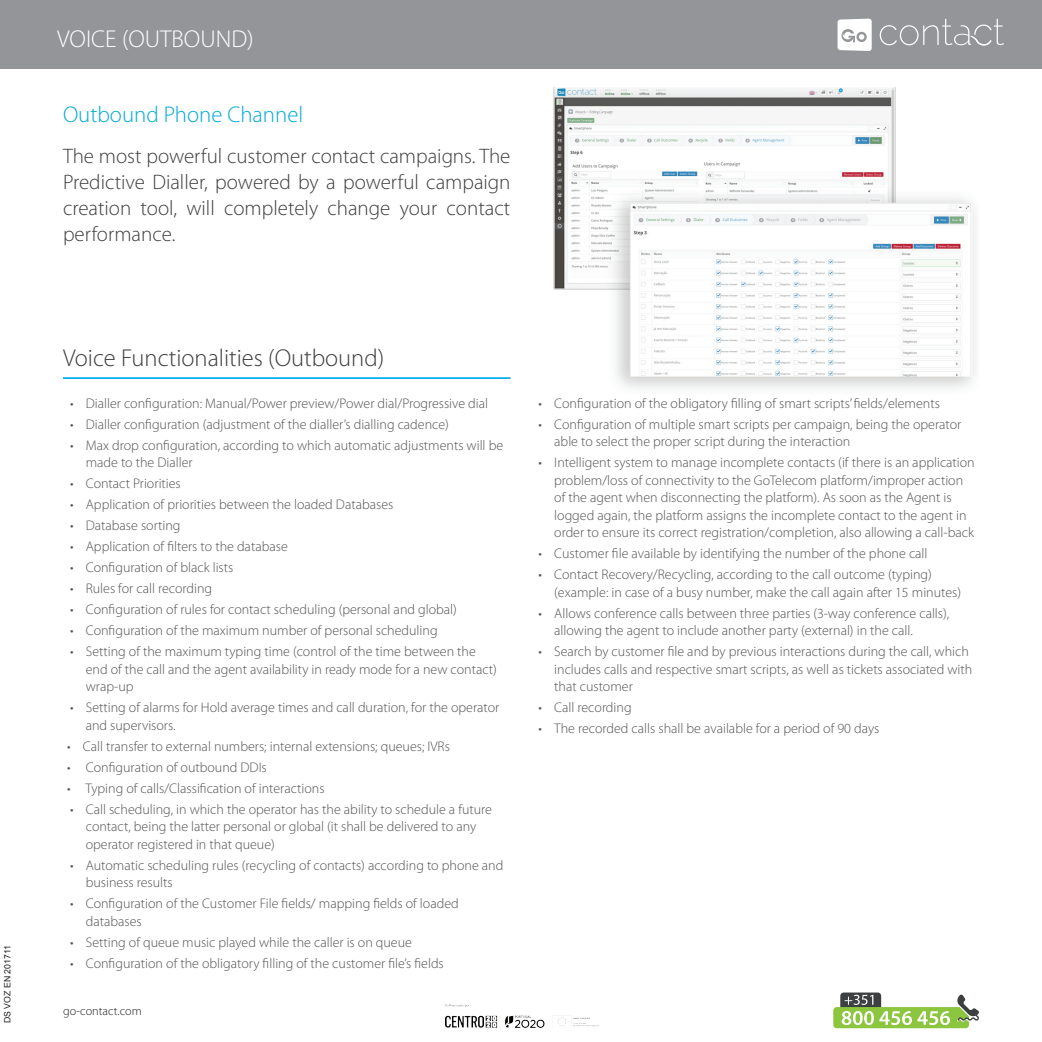
<style>
.page{position:relative;width:1042px;height:1042px;background:#fff}
.page>*{position:absolute;margin:0;border:0;box-sizing:border-box;transform-origin:0 0}
.t1{font:300 24.5px "Myriad Pro";color:#3e3e3f}
.t2{font:300 24.5px "Myriad Pro";color:#fff}
.t3{font:300 22.75px "Myriad Pro";color:#00a9d8}
.t4{font:300 21px/26.2px "Myriad Pro";color:#3e3e3f;text-align:justify}
.t5{font:300 14px/17.5px "Myriad Pro";color:#525253}
.t6{font:300 12.25px "Myriad Pro";color:#231f20}
.t7{font:8.75px "Arial";color:#231f20}
</style>
<div class="page">
<img style="left:445px;top:1005px;width:153px;height:23px">
<div style="left:840px;top:992px;width:41px;height:17px;background:#3c4040;border-radius:3px"></div>
<svg style="left:833px;top:994px;width:146px;height:34px"></svg>
<img style="left:553px;top:87px;width:423px;height:301px">
<hr style="left:63px;top:377px;width:447px;height:2px;background:#00aeef">
<div style="left:0;top:0;width:1042px;height:69px;background:#939598"></div>
<svg style="left:837px;top:19px;width:34px;height:32px"></svg>
<svg style="left:880px;top:19px;width:124px;height:26px"></svg>
<p class="t7" style="left:2px;top:1023px;width:80px;rotate:-90deg">DS VOZ EN 201711</p>
<h1 class="t2" style="left:57px;top:25px;width:198px">VOICE (OUTBOUND)</h1>
<h2 class="t3" style="left:63px;top:102px;width:242px">Outbound Phone Channel</h2>
<h3 class="t4" style="left:63px;top:143px;width:449px">The most powerful customer contact campaigns. The Predictive Dialler, powered by a powerful campaign creation tool, will completely change your contact performance.</h3>
<h1 class="t1" style="left:63px;top:344px;width:323px">Voice Functionalities (Outbound)</h1>
<p class="t5" style="left:70px;top:394px;width:420px">• Dialler configuration: Manual/Power preview/Power dial/Progressive dial</p>
<p class="t5" style="left:70px;top:415px;width:380px">• Dialler configuration (adjustment of the dialler’s dialling cadence)</p>
<p class="t5" style="left:86px;top:436px;width:419px;text-indent:-16px">• Max drop configuration, according to which automatic adjustments will be made to the Dialler</p>
<p class="t5" style="left:70px;top:475px;width:112px">• Contact Priorities</p>
<p class="t5" style="left:70px;top:496px;width:325px">• Application of priorities between the loaded Databases</p>
<p class="t5" style="left:70px;top:517px;width:112px">• Database sorting</p>
<p class="t5" style="left:70px;top:538px;width:219px">• Application of filters to the database</p>
<p class="t5" style="left:70px;top:559px;width:165px">• Configuration of black lists</p>
<p class="t5" style="left:70px;top:580px;width:144px">• Rules for call recording</p>
<p class="t5" style="left:70px;top:601px;width:388px">• Configuration of rules for contact scheduling (personal and global)</p>
<p class="t5" style="left:70px;top:622px;width:369px">• Configuration of the maximum number of personal scheduling</p>
<p class="t5" style="left:86px;top:643px;width:412px;text-indent:-16px">• Setting of the maximum typing time (control of the time between the end of the call and the agent availability in ready mode for a new contact) wrap-up</p>
<p class="t5" style="left:86px;top:699px;width:415px;text-indent:-16px">• Setting of alarms for Hold average times and call duration, for the operator and supervisors.</p>
<p class="t5" style="left:67px;top:737px;width:384px">• Call transfer to external numbers; internal extensions; queues; IVRs</p>
<p class="t5" style="left:67px;top:758px;width:201px">• Configuration of outbound DDIs</p>
<p class="t5" style="left:67px;top:779px;width:259px">• Typing of calls/Classification of interactions</p>
<p class="t5" style="left:86px;top:800px;width:408px;text-indent:-16px">• Call scheduling, in which the operator has the ability to schedule a future contact, being the latter personal or global (it shall be delivered to any operator registered in that queue)</p>
<p class="t5" style="left:86px;top:856px;width:419px;text-indent:-16px">• Automatic scheduling rules (recycling of contacts) according to phone and business results</p>
<p class="t5" style="left:86px;top:895px;width:374px;text-indent:-16px">• Configuration of the Customer File fields/ mapping fields of loaded databases</p>
<p class="t5" style="left:70px;top:933px;width:343px">• Setting of queue music played while the caller is on queue</p>
<p class="t5" style="left:70px;top:954px;width:375px">• Configuration of the obligatory filling of the customer file’s fields</p>
<p class="t6" style="left:63px;top:1004px;width:80px">go-contact.com</p>
<p class="t5" style="left:538px;top:394px;width:403px">• Configuration of the obligatory filling of smart scripts’ fields/elements</p>
<p class="t5" style="left:554px;top:415px;width:409px;text-indent:-16px">• Configuration of multiple smart scripts per campaign, being the operator able to select the proper script during the interaction</p>
<p class="t5" style="left:554px;top:454px;width:422px;text-indent:-16px">• Intelligent system to manage incomplete contacts (if there is an application problem/loss of connectivity to the GoTelecom platform/improper action of the agent when disconnecting the platform). As soon as the Agent is logged again, the platform assigns the incomplete contact to the agent in order to ensure its correct registration/completion, also allowing a call-back</p>
<p class="t5" style="left:538px;top:545px;width:390px">• Customer file available by identifying the number of the phone call</p>
<p class="t5" style="left:554px;top:566px;width:408px;text-indent:-16px">• Contact Recovery/Recycling, according to the call outcome (typing) (example: in case of a busy number, make the call again after 15 minutes)</p>
<p class="t5" style="left:554px;top:604px;width:396px;text-indent:-16px">• Allows conference calls between three parties (3-way conference calls), allowing the agent to include another party (external) in the call.</p>
<p class="t5" style="left:554px;top:643px;width:419px;text-indent:-16px">• Search by customer file and by previous interactions during the call, which includes calls and respective smart scripts, as well as tickets associated with that customer</p>
<p class="t5" style="left:538px;top:699px;width:95px">• Call recording</p>
<p class="t5" style="left:538px;top:720px;width:342px">• The recorded calls shall be available for a period of 90 days</p>
</div>
